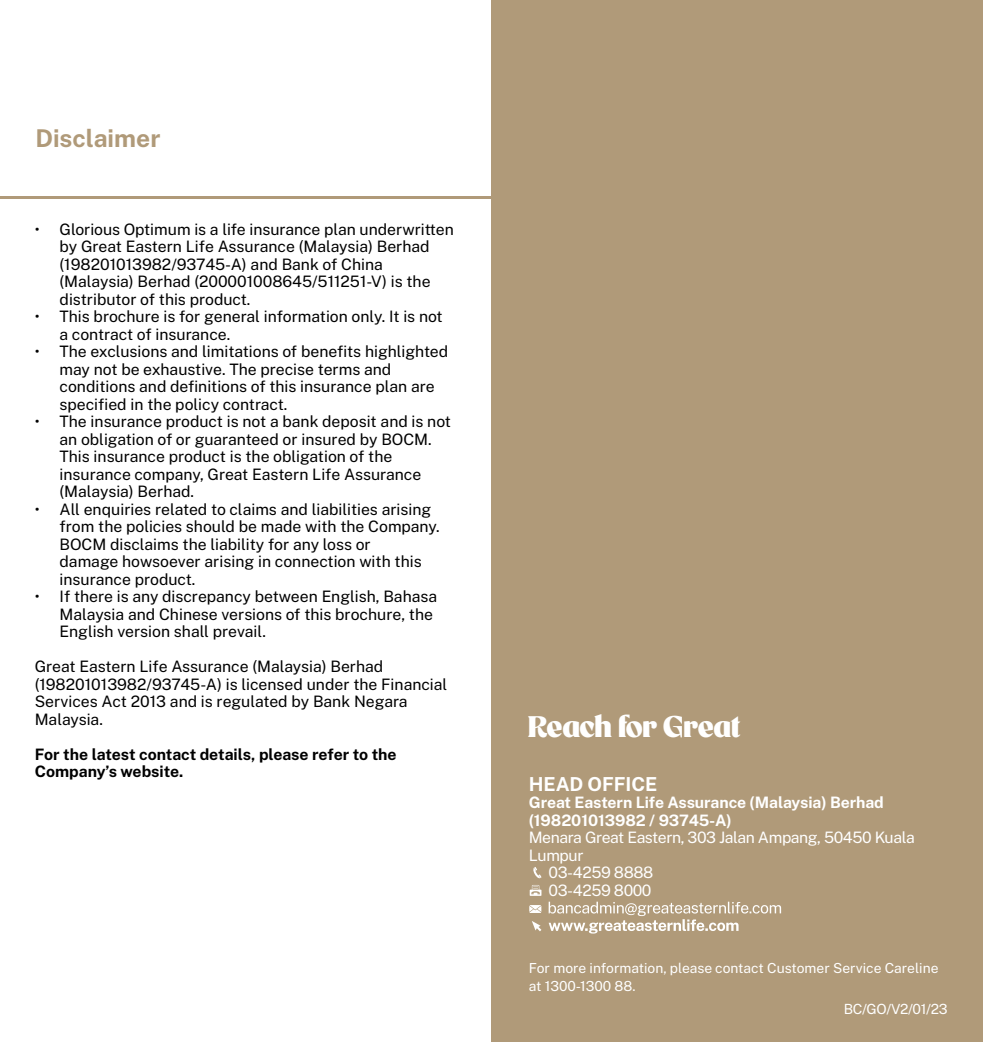
<style>
.page{position:relative;width:983px;height:1042px;background:#fff}
.page>*{position:absolute;margin:0;border:0;box-sizing:border-box;transform-origin:0 0}
.t1{font:800 29.75px "Mr Banks";letter-spacing:-.025em;color:#fff}
.t2{font:700 24.5px "Public Sans";color:#b09a79}
.t3{font:700 19.25px "Public Sans";letter-spacing:-.005em;color:#fff}
.t4{font:15.75px/17.5px "Public Sans";color:#000}
.t5{font:15.75px "Public Sans";letter-spacing:-.025em;color:#fff}
.t6{font:700 15.75px/17.5px "Public Sans";letter-spacing:-.005em;color:#fff}
.t7{font:700 15.75px/17.5px "Public Sans";color:#000}
.t8{font:14px "Public Sans";letter-spacing:-.025em;color:#fff}
.t9{font:13.83px/17.5px "Public Sans";color:#fff}
</style>
<div class="page">
<div style="left:491px;top:0;width:491px;height:1042px;background:#b09a79"></div>
<hr style="left:0;top:196px;width:491px;height:2px;background:#b09a79">
<svg style="left:548px;top:901px;width:232px;height:32px"></svg>
<svg style="left:533px;top:867px;width:8px;height:11px"></svg>
<svg style="left:529px;top:885px;width:12px;height:11px"></svg>
<svg style="left:529px;top:905px;width:12px;height:8px"></svg>
<svg style="left:532px;top:921px;width:9px;height:10px"></svg>
<h2 class="t2" style="left:35px;top:122px;width:126px">Disclaimer</h2>
<p class="t4" style="left:60px;top:220px;width:395px;text-indent:-25px">• Glorious Optimum is a life insurance plan underwritten by Great Eastern Life Assurance (Malaysia) Berhad (198201013982/93745-A) and Bank of China (Malaysia) Berhad (200001008645/511251-V) is the distributor of this product.</p>
<p class="t4" style="left:60px;top:307px;width:384px;text-indent:-25px">• This brochure is for general information only. It is not a contract of insurance.</p>
<p class="t4" style="left:60px;top:342px;width:390px;text-indent:-25px">• The exclusions and limitations of benefits highlighted may not be exhaustive. The precise terms and conditions and definitions of this insurance plan are specified in the policy contract.</p>
<p class="t4" style="left:60px;top:412px;width:393px;text-indent:-25px">• The insurance product is not a bank deposit and is not an obligation of or guaranteed or insured by BOCM.<br>This insurance product is the obligation of the insurance company, Great Eastern Life Assurance (Malaysia) Berhad.</p>
<p class="t4" style="left:60px;top:500px;width:381px;text-indent:-25px">• All enquiries related to claims and liabilities arising from the policies should be made with the Company.<br>BOCM disclaims the liability for any loss or<br>damage howsoever arising in connection with this insurance product.</p>
<p class="t4" style="left:60px;top:587px;width:379px;text-indent:-25px">• If there is any discrepancy between English, Bahasa<br>Malaysia and Chinese versions of this brochure, the<br>English version shall prevail.</p>
<p class="t4" style="left:35px;top:657px;width:414px">Great Eastern Life Assurance (Malaysia) Berhad (198201013982/93745-A) is licensed under the Financial Services Act 2013 and is regulated by Bank Negara Malaysia.</p>
<p class="t7" style="left:35px;top:744px;width:363px">For the latest contact details, please refer to the<br>Company’s website.</p>
<h1 class="t1" style="left:527px;top:707px;width:215px">Reach for Great</h1>
<p class="t3" style="left:528px;top:771px;width:130px">HEAD OFFICE</p>
<p class="t6" style="left:528px;top:793px;width:356px">Great Eastern Life Assurance (Malaysia) Berhad (198201013982 / 93745-A)</p>
<p class="t5" style="left:528px;top:827px;width:387px">Menara Great Eastern, 303 Jalan Ampang, 50450 Kuala</p>
<p class="t5" style="left:528px;top:845px;width:56px">Lumpur</p>
<p class="t5" style="left:548px;top:862px;width:106px">03-4259 8888</p>
<p class="t5" style="left:548px;top:880px;width:104px">03-4259 8000</p>
<p class="t9" style="left:528px;top:959px;width:411px">For more information, please contact Customer Service Careline at 1300-1300 88.</p>
<p class="t8" style="left:843px;top:1000px;width:105px">BC/GO/V2/01/23</p>
</div>
